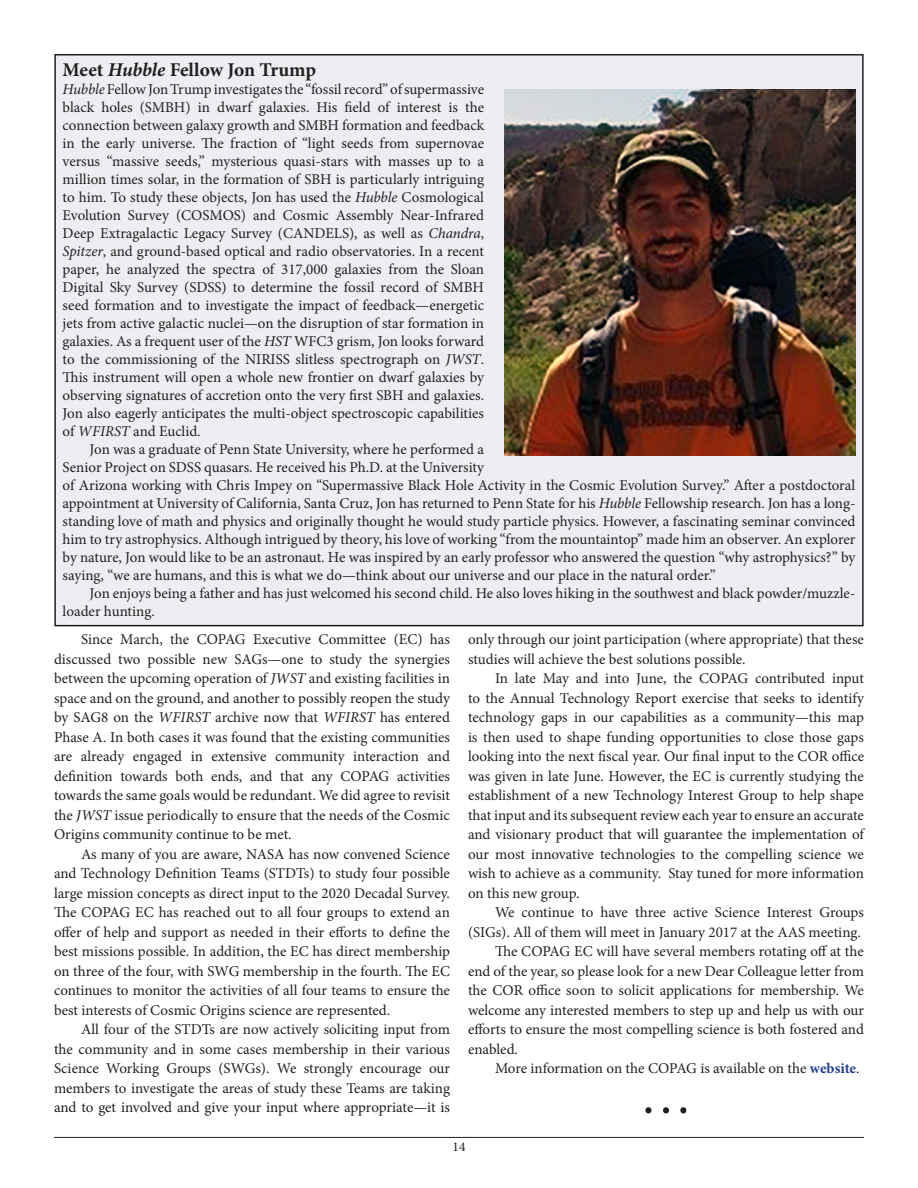
<style>
.page{position:relative;width:918px;height:1188px;background:#fff}
.page>*{position:absolute;margin:0;border:0;box-sizing:border-box;transform-origin:0 0}
.Article_End_Ellipsis{font:54px "Minion Pro";color:#231f20}
.Hubble_Fellow_Title{font:700 19.5px "Minion Pro";letter-spacing:-.02em;color:#231f20}
.Article_Text{font:15px/19.5px "Minion Pro";letter-spacing:-.005em;color:#231f20;text-align:justify}
.Hubble_Fellow_Text_F{font:15px/18px "Minion Pro";color:#231f20;text-align:justify}
.Hubble_Fellow_Text{font:15px/18px "Minion Pro";letter-spacing:-.005em;color:#231f20}
.t1{font:13.5px "Minion Pro";color:#231f20}
.s1{font-style:italic}
.s2{font-weight:700;color:#253f8e}
</style>
<div class="page">
<hr style="left:54px;top:1137px;width:810px;height:1px;background:#231f20">
<div style="left:55px;top:55px;width:808px;height:571px;background:#eeedf2"></div>
<img style="left:504px;top:89px;width:351px;height:366px">
<p class="Hubble_Fellow_Title" style="left:63px;top:56px;width:255px">Meet <span class="s1">Hubble</span> Fellow Jon Trump</p>
<p class="Hubble_Fellow_Text_F" style="left:63px;top:81px;width:423px"><span class="s1">Hubble</span> Fellow Jon Trump investigates the “fossil record” of supermassive black holes (SMBH) in dwarf galaxies. His field of interest is the connection between galaxy growth and SMBH formation and feedback in the early universe. The fraction of “light seeds from supernovae versus “massive seeds,” mysterious quasi-stars with masses up to a million times solar, in the formation of SBH is particularly intriguing to him. To study these objects, Jon has used the <span class="s1">Hubble</span> Cosmological Evolution Survey (COSMOS) and Cosmic Assembly Near-Infrared Deep Extragalactic Legacy Survey (CANDELS), as well as <span class="s1">Chandra</span>, <span class="s1">Spitzer</span>, and ground-based optical and radio observatories. In a recent paper, he analyzed the spectra of 317,000 galaxies from the Sloan Digital Sky Survey (SDSS) to determine the fossil record of SMBH seed formation and to investigate the impact of feedback—energetic jets from active galactic nuclei—on the disruption of star formation in galaxies. As a frequent user of the <span class="s1">HST</span> WFC3 grism, Jon looks forward to the commissioning of the NIRISS slitless spectrograph on <span class="s1">JWST</span>.<br>This instrument will open a whole new frontier on dwarf galaxies by observing signatures of accretion onto the very first SBH and galaxies.<br>Jon also eagerly anticipates the multi-object spectroscopic capabilities of <span class="s1">WFIRST</span> and Euclid.</p>
<p class="Hubble_Fellow_Text" style="left:63px;top:441px;width:794px;text-indent:27px">Jon was a graduate of Penn State University, where he performed a<br>Senior Project on SDSS quasars. He received his Ph.D. at the University<br>of Arizona working with Chris Impey on “Supermassive Black Hole Activity in the Cosmic Evolution Survey.” After a postdoctoral appointment at University of California, Santa Cruz, Jon has returned to Penn State for his <span class="s1">Hubble</span> Fellowship research. Jon has a long&shy;standing love of math and physics and originally thought he would study particle physics. However, a fascinating seminar convinced him to try astrophysics. Although intrigued by theory, his love of working “from the mountaintop” made him an observer. An explorer by nature, Jon would like to be an astronaut. He was inspired by an early professor who answered the question “why astrophysics?” by saying, “we are humans, and this is what we do—think about our universe and our place in the natural order.”</p>
<p class="Hubble_Fellow_Text" style="left:63px;top:585px;width:794px;text-indent:27px">Jon enjoys being a father and has just welcomed his second child. He also loves hiking in the southwest and black powder/muzzle&shy;loader hunting.</p>
<p class="Article_Text" style="left:54px;top:630px;width:398px;text-indent:27px">Since March, the COPAG Executive Committee (EC) has discussed two possible new SAGs—one to study the synergies between the upcoming operation of <span class="s1">JWST</span> and existing facilities in space and on the ground, and another to possibly reopen the study by SAG8 on the <span class="s1">WFIRST</span> archive now that <span class="s1">WFIRST</span> has entered Phase A. In both cases it was found that the existing communities are already engaged in extensive community interaction and definition towards both ends, and that any COPAG activities towards the same goals would be redundant. We did agree to revisit the <span class="s1">JWST</span> issue periodically to ensure that the needs of the Cosmic Origins community continue to be met.</p>
<p class="Article_Text" style="left:54px;top:844px;width:398px;text-indent:27px">As many of you are aware, NASA has now convened Science and Technology Definition Teams (STDTs) to study four possible large mission concepts as direct input to the 2020 Decadal Survey.<br>The COPAG EC has reached out to all four groups to extend an offer of help and support as needed in their efforts to define the best missions possible. In addition, the EC has direct membership on three of the four, with SWG membership in the fourth. The EC continues to monitor the activities of all four teams to ensure the best interests of Cosmic Origins science are represented.</p>
<p class="Article_Text" style="left:54px;top:1020px;width:398px;text-indent:27px">All four of the STDTs are now actively soliciting input from the community and in some cases membership in their various Science Working Groups (SWGs). We strongly encourage our members to investigate the areas of study these Teams are taking and to get involved and give your input where appropriate—it is</p>
<p class="Article_Text" style="left:468px;top:630px;width:398px">only through our joint participation (where appropriate) that these studies will achieve the best solutions possible.</p>
<p class="Article_Text" style="left:468px;top:669px;width:398px;text-indent:27px">In late May and into June, the COPAG contributed input to the Annual Technology Report exercise that seeks to identify technology gaps in our capabilities as a community—this map is then used to shape funding opportunities to close those gaps looking into the next fiscal year. Our final input to the COR office was given in late June. However, the EC is currently studying the establishment of a new Technology Interest Group to help shape that input and its subsequent review each year to ensure an accurate and visionary product that will guarantee the implementation of our most innovative technologies to the compelling science we wish to achieve as a community. Stay tuned for more information on this new group.</p>
<p class="Article_Text" style="left:468px;top:903px;width:398px;text-align:right">We continue to have three active Science Interest Groups (SIGs). All of them will meet in January 2017 at the AAS meeting.</p>
<p class="Article_Text" style="left:468px;top:942px;width:398px;text-indent:27px">The COPAG EC will have several members rotating off at the end of the year, so please look for a new Dear Colleague letter from the COR office soon to solicit applications for membership. We welcome any interested members to step up and help us with our efforts to ensure the most compelling science is both fostered and enabled.</p>
<p class="Article_Text" style="left:495px;top:1059px;width:366px">More information on the COPAG is available on the <span class="s2">website</span>.</p>
<p class="Article_End_Ellipsis" style="left:640px;top:1059px;width:54px">…</p>
<p class="t1" style="left:453px;top:1138px;width:14px">14</p>
</div>
